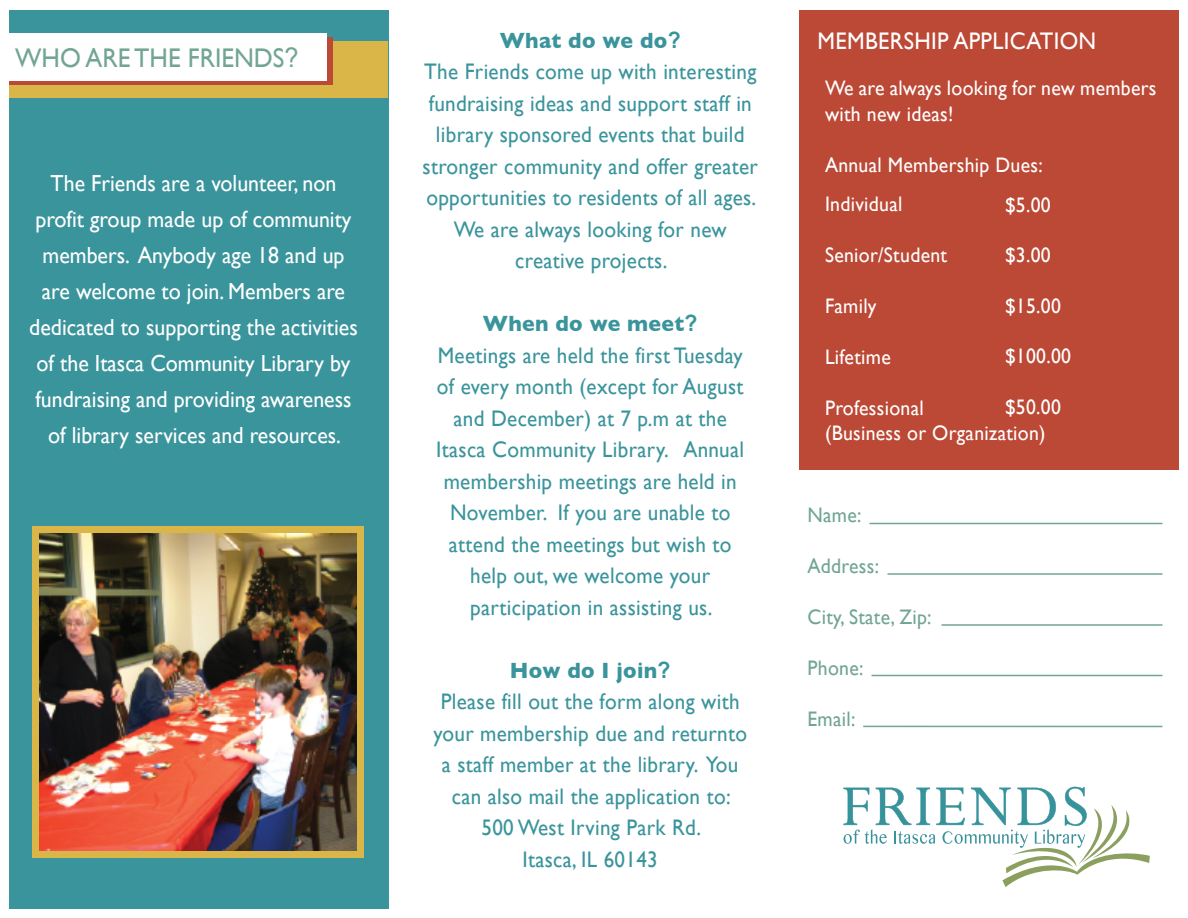
<style>
.page{position:relative;width:1188px;height:918px;background:#fff}
.page>*{position:absolute;margin:0;border:0;box-sizing:border-box;transform-origin:0 0}
.t1{font:27px "Gill Sans";color:#72a593;scale:.94 1}
.t2{font:24px "Gill Sans";letter-spacing:.015em;color:#fff;scale:.94 1}
.t3{font:23.25px/36px "Gill Sans";color:#fff;text-align:center;scale:.94 1}
.t4{font:22.5px/31.5px "Gill Sans";letter-spacing:.015em;color:#3a949c;text-align:center;scale:.94 1}
.t5{font:21px/25.5px "Gill Sans";letter-spacing:.015em;color:#fff;scale:.94 1}
.t6{font:21px "Gill Sans";letter-spacing:.015em;color:#72a593;scale:.94 1}
.s1{font-family:"Arial"}
.s2{font-weight:700}
.s3{font-family:"Arial";font-weight:700}
</style>
<div class="page">
<div style="left:799px;top:10px;width:380px;height:459px;background:#bc4936"></div>
<div style="left:9px;top:10px;width:379px;height:898px;background:#3a949c"></div>
<div style="left:9px;top:41px;width:379px;height:57px;background:#d9b647"></div>
<svg style="left:9px;top:38px;width:324px;height:47px;background:#c76758"></svg>
<div style="left:7px;top:33px;width:320px;height:47px;background:#fff"></div>
<div style="left:32px;top:526px;width:332px;height:332px;background:#d9b647"></div>
<img style="left:39px;top:534px;width:318px;height:317px">
<hr style="left:869px;top:523px;width:293px;height:1px;background:#72a593">
<hr style="left:887px;top:573px;width:275px;height:2px;background:#72a593">
<hr style="left:941px;top:624px;width:221px;height:2px;background:#72a593">
<hr style="left:871px;top:675px;width:291px;height:1px;background:#72a593">
<hr style="left:863px;top:726px;width:299px;height:1px;background:#72a593">
<svg style="left:843px;top:787px;width:307px;height:100px"></svg>
<p class="t1" style="left:15px;top:42px;width:303px">WHO ARE THE FRIENDS<span class="s1">?</span></p>
<p class="t3" style="left:29px;top:165px;width:351px">The Friends are a volunteer, non profit group made up of community members. Anybody age 18 and up are welcome to join. Members are dedicated to supporting the activities of the Itasca Community Library by fundraising and providing awareness of library services and resources.</p>
<p class="t4" style="left:423px;top:24px;width:358px"><span class="s2">What do we do</span><span class="s3">?<br></span>The Friends come up with interesting fundraising ideas and support staff in library sponsored events that build stronger community and offer greater opportunities to residents of all ages.<br>We are always looking for new creative projects.</p>
<p class="t4" style="left:436px;top:308px;width:329px"><span class="s2">When do we meet</span><span class="s3">?<br></span>Meetings are held the first Tuesday of every month (except for August and December) at 7 p.m at the<br>Itasca Community Library. Annual membership meetings are held in<br>November. If you are unable to attend the meetings but wish to help out, we welcome your participation in assisting us.</p>
<p class="t4" style="left:433px;top:654px;width:335px"><span class="s2">How do I join</span><span class="s3">?<br></span>Please fill out the form along with your membership due and returnto a staff member at the library. You can also mail the application to:<br>500 West Irving Park Rd.<br>Itasca, IL 60143</p>
<p class="t2" style="left:818px;top:27px;width:298px">MEMBERSHIP APPLICATION</p>
<p class="t5" style="left:825px;top:75px;width:354px">We are always looking for new members with new ideas!</p>
<p class="t5" style="left:825px;top:145px;width:233px;line-height:39px">Annual Membership Dues:<br>Individual</p>
<p class="t5" style="left:825px;top:242px;width:131px">Senior/Student</p>
<p class="t5" style="left:825px;top:293px;width:56px">Family</p>
<p class="t5" style="left:825px;top:344px;width:72px">Lifetime</p>
<p class="t5" style="left:825px;top:395px;width:236px">Professional<br>(Business or Organization)</p>
<p class="t5" style="left:1005px;top:192px;width:50px">$5.00</p>
<p class="t5" style="left:1005px;top:242px;width:50px">$3.00</p>
<p class="t5" style="left:1005px;top:293px;width:61px">$15.00</p>
<p class="t5" style="left:1005px;top:343px;width:72px">$100.00</p>
<p class="t5" style="left:1005px;top:394px;width:61px">$50.00</p>
<p class="t6" style="left:808px;top:503px;width:59px">Name:</p>
<p class="t6" style="left:808px;top:554px;width:78px">Address:</p>
<p class="t6" style="left:808px;top:605px;width:133px">City, State, Zip:</p>
<p class="t6" style="left:808px;top:656px;width:61px">Phone:</p>
<p class="t6" style="left:808px;top:707px;width:53px">Email:</p>
</div>
